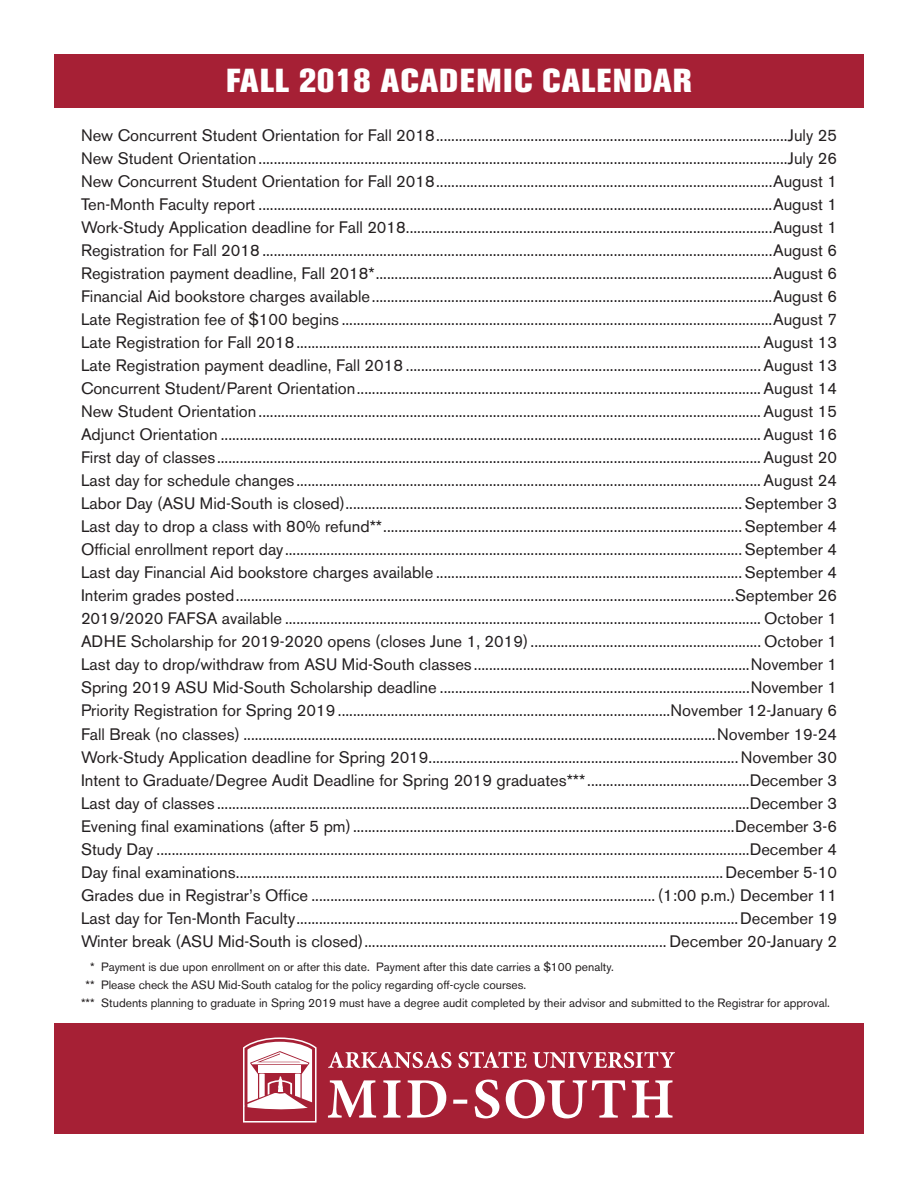
<style>
.page{position:relative;width:918px;height:1188px;background:#fff}
.page>*{position:absolute;margin:0;border:0;box-sizing:border-box;transform-origin:0 0}
.t1{font:800 33px "Akzidenz Grotesk BE";letter-spacing:.04em;color:#fff}
.t2{font:16.5px/23.1px "Akzidenz Grotesk BE";color:#231f20;text-align:justify}
.t3{font:12px "Akzidenz Grotesk BE";color:#231f20}
</style>
<div class="page">
<div style="left:54px;top:54px;width:810px;height:54px;background:#a62035"></div>
<div style="left:54px;top:1024px;width:810px;height:110px;background:#a62035"></div>
<svg style="left:328px;top:1052px;width:123px;height:16px"></svg>
<svg style="left:458px;top:1052px;width:69px;height:16px"></svg>
<svg style="left:533px;top:1052px;width:142px;height:16px"></svg>
<svg style="left:328px;top:1080px;width:48px;height:38px"></svg>
<svg style="left:383px;top:1080px;width:18px;height:38px"></svg>
<svg style="left:407px;top:1080px;width:39px;height:38px"></svg>
<svg style="left:453px;top:1100px;width:14px;height:4px"></svg>
<svg style="left:475px;top:1080px;width:24px;height:38px"></svg>
<svg style="left:632px;top:1080px;width:41px;height:38px"></svg>
<svg style="left:506px;top:1080px;width:119px;height:38px"></svg>
<svg style="left:243px;top:1037px;width:74px;height:86px"></svg>
<h1 class="t1" style="left:226px;top:62px;width:467px">FALL 2018 ACADEMIC CALENDAR</h1>
<p class="t2" style="left:81px;top:123px;width:758px">New Concurrent Student Orientation for Fall 2018.............................................................................................July 25<br>New Student Orientation ............................................................................................................................................July 26<br>New Concurrent Student Orientation for Fall 2018.........................................................................................August 1<br>Ten-Month Faculty report ........................................................................................................................................August 1<br>Work-Study Application deadline for Fall 2018.................................................................................................August 1<br>Registration for Fall 2018 .......................................................................................................................................August 6<br>Registration payment deadline, Fall 2018*.........................................................................................................August 6<br>Financial Aid bookstore charges available..........................................................................................................August 6<br>Late Registration fee of $100 begins ..................................................................................................................August 7<br>Late Registration for Fall 2018...........................................................................................................................August 13<br>Late Registration payment deadline, Fall 2018 ..............................................................................................August 13<br>Concurrent Student/Parent Orientation...........................................................................................................August 14<br>New Student Orientation .....................................................................................................................................August 15<br>Adjunct Orientation ...............................................................................................................................................August 16<br>First day of classes................................................................................................................................................August 20<br>Last day for schedule changes...........................................................................................................................August 24<br>Labor Day (ASU Mid-South is closed)......................................................................................................... September 3<br>Last day to drop a class with 80% refund**............................................................................................... September 4<br>Official enrollment report day......................................................................................................................... September 4<br>Last day Financial Aid bookstore charges available ................................................................................. September 4<br>Interim grades posted....................................................................................................................................September 26<br>2019/2020 FAFSA available .............................................................................................................................. October 1<br>ADHE Scholarship for 2019-2020 opens (closes June 1, 2019)............................................................. October 1<br>Last day to drop/withdraw from ASU Mid-South classes .........................................................................November 1<br>Spring 2019 ASU Mid-South Scholarship deadline ..................................................................................November 1<br>Priority Registration for Spring 2019 ........................................................................................November 12-January 6<br>Fall Break (no classes) .............................................................................................................................November 19-24<br>Work-Study Application deadline for Spring 2019..................................................................................November 30<br>Intent to Graduate/Degree Audit Deadline for Spring 2019 graduates***...........................................December 3<br>Last day of classes .............................................................................................................................................December 3<br>Evening final examinations (after 5 pm).....................................................................................................December 3-6<br>Study Day .............................................................................................................................................................December 4<br>Day final examinations.................................................................................................................................December 5-10<br>Grades due in Registrar’s Office ........................................................................................... (1:00 p.m.) December 11<br>Last day for Ten-Month Faculty.....................................................................................................................December 19<br>Winter break (ASU Mid-South is closed)................................................................................ December 20-January 2</p>
<p class="t3" style="left:90px;top:960px;width:525px">* Payment is due upon enrollment on or after this date. Payment after this date carries a $100 penalty.</p>
<p class="t3" style="left:86px;top:978px;width:442px">** Please check the ASU Mid-South catalog for the policy regarding off-cycle courses.</p>
<p class="t3" style="left:81px;top:995px;width:751px">*** Students planning to graduate in Spring 2019 must have a degree audit completed by their advisor and submitted to the Registrar for approval.</p>
</div>
